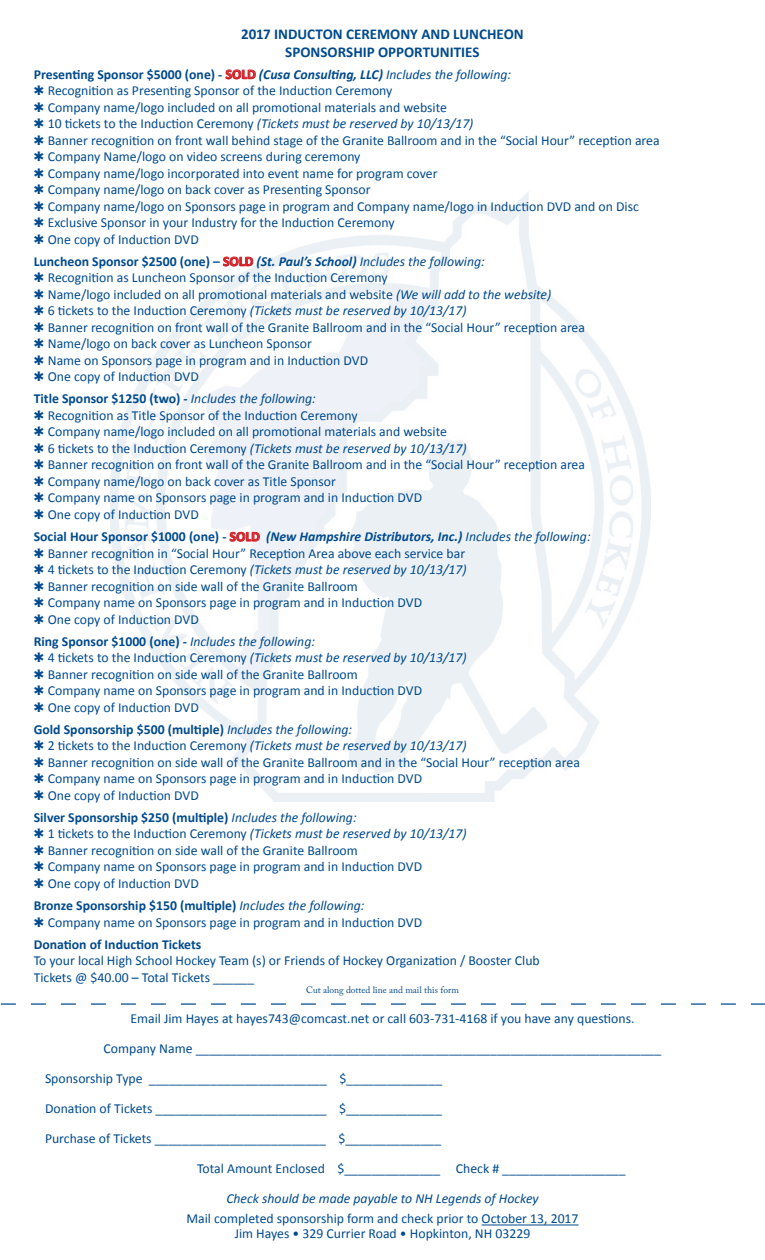
<style>
.page{position:relative;width:765px;height:1260px;background:#fff}
.page>*{position:absolute;margin:0;border:0;box-sizing:border-box;transform-origin:0 0}
.t1{font:700 15px/18px "Calibri";color:#004a8d;text-align:center}
.t2{font:13.75px/16.5px "Calibri";color:#004a8d}
.t3{font:italic 13.75px "Calibri";color:#004a8d}
.t4{font:700 13.75px "Calibri";color:#004a8d}
.t5{font:9.38px "Adobe Caslon Pro";color:#004a8d}
.s1{font-weight:700}
.s2{font-weight:700;color:#d1232a}
.s3{font-weight:700;font-style:italic}
.s4{font-style:italic}
</style>
<div class="page">
<img style="left:110px;top:192px;width:541px;height:610px">
<hr style="left:482px;top:1225px;width:97px;height:1px;background:#004a8d">
<svg style="left:225px;top:69px;width:31px;height:10px"></svg>
<svg style="left:223px;top:256px;width:30px;height:11px"></svg>
<svg style="left:230px;top:532px;width:30px;height:10px"></svg>
<svg style="left:1px;top:1003px;width:764px;height:2px"></svg>
<p class="t1" style="left:241px;top:25px;width:284px">2017 INDUCTON CEREMONY AND LUNCHEON<br>SPONSORSHIP OPPORTUNITIES</p>
<p class="t2" style="left:34px;top:66px;width:627px"><span class="s1">Presenting Sponsor $5000 (one) -</span> <span class="s2">SOLD</span> <span class="s3">(Cusa Consulting, LLC)</span> <span class="s4">Includes the following:<br></span>✱ Recognition as Presenting Sponsor of the Induction Ceremony<br>✱ Company name/logo included on all promotional materials and website<br>✱ 10 tickets to the Induction Ceremony <span class="s4">(Tickets must be reserved by 10/13/17)<br></span>✱ Banner recognition on front wall behind stage of the Granite Ballroom and in the “Social Hour” reception area ✱ Company Name/logo on video screens during ceremony<br>✱ Company name/logo incorporated into event name for program cover<br>✱ Company name/logo on back cover as Presenting Sponsor<br>✱ Company name/logo on Sponsors page in program and Company name/logo in Induction DVD and on Disc<br>✱ Exclusive Sponsor in your Industry for the Induction Ceremony<br>✱ One copy of Induction DVD</p>
<p class="t2" style="left:34px;top:253px;width:553px"><span class="s1">Luncheon Sponsor $2500 (one) –</span> <span class="s2">SOLD</span> <span class="s3">(St. Paul’s School)</span> <span class="s4">Includes the following:<br></span>✱ Recognition as Luncheon Sponsor of the Induction Ceremony<br>✱ Name/logo included on all promotional materials and website <span class="s4">(We will add to the website)<br></span>✱ 6 tickets to the Induction Ceremony <span class="s4">(Tickets must be reserved by 10/13/17)<br></span>✱ Banner recognition on front wall of the Granite Ballroom and in the “Social Hour” reception area ✱ Name/logo on back cover as Luncheon Sponsor<br>✱ Name on Sponsors page in program and in Induction DVD<br>✱ One copy of Induction DVD</p>
<p class="t2" style="left:34px;top:391px;width:553px"><span class="s1">Title Sponsor $1250 (two) -</span> <span class="s4">Includes the following:<br></span>✱ Recognition as Title Sponsor of the Induction Ceremony<br>✱ Company name/logo included on all promotional materials and website<br>✱ 6 tickets to the Induction Ceremony <span class="s4">(Tickets must be reserved by 10/13/17)<br></span>✱ Banner recognition on front wall of the Granite Ballroom and in the “Social Hour” reception area ✱ Company name/logo on back cover as Title Sponsor<br>✱ Company name on Sponsors page in program and in Induction DVD<br>✱ One copy of Induction DVD</p>
<p class="t2" style="left:34px;top:528px;width:558px"><span class="s1">Social Hour Sponsor $1000 (one) -</span> <span class="s2">SOLD</span> <span class="s3">(New Hampshire Distributors, Inc.)</span> <span class="s4">Includes the following: </span>✱ Banner recognition in “Social Hour” Reception Area above each service bar<br>✱ 4 tickets to the Induction Ceremony <span class="s4">(Tickets must be reserved by 10/13/17)<br></span>✱ Banner recognition on side wall of the Granite Ballroom<br>✱ Company name on Sponsors page in program and in Induction DVD<br>✱ One copy of Induction DVD</p>
<p class="t2" style="left:34px;top:633px;width:434px"><span class="s1">Ring Sponsor $1000 (one) -</span> <span class="s4">Includes the following:<br></span>✱ 4 tickets to the Induction Ceremony <span class="s4">(Tickets must be reserved by 10/13/17) </span>✱ Banner recognition on side wall of the Granite Ballroom<br>✱ Company name on Sponsors page in program and in Induction DVD<br>✱ One copy of Induction DVD</p>
<p class="t2" style="left:34px;top:721px;width:548px"><span class="s1">Gold Sponsorship $500 (multiple)</span> <span class="s4">Includes the following:<br></span>✱ 2 tickets to the Induction Ceremony <span class="s4">(Tickets must be reserved by 10/13/17)<br></span>✱ Banner recognition on side wall of the Granite Ballroom and in the “Social Hour” reception area ✱ Company name on Sponsors page in program and in Induction DVD<br>✱ One copy of Induction DVD</p>
<p class="t2" style="left:34px;top:809px;width:434px"><span class="s1">Silver Sponsorship $250 (multiple)</span> <span class="s4">Includes the following:<br></span>✱ 1 tickets to the Induction Ceremony <span class="s4">(Tickets must be reserved by 10/13/17) </span>✱ Banner recognition on side wall of the Granite Ballroom<br>✱ Company name on Sponsors page in program and in Induction DVD<br>✱ One copy of Induction DVD</p>
<p class="t2" style="left:34px;top:897px;width:390px"><span class="s1">Bronze Sponsorship $150 (multiple)</span> <span class="s4">Includes the following:<br></span>✱ Company name on Sponsors page in program and in Induction DVD</p>
<p class="t4" style="left:34px;top:935px;width:169px">Donation of Induction Tickets</p>
<p class="t2" style="left:34px;top:952px;width:508px">To your local High School Hockey Team (s) or Friends of Hockey Organization / Booster Club<br>Tickets @ $40.00 – Total Tickets ______</p>
<p class="t5" style="left:306px;top:984px;width:154px">Cut along dotted line and mail this form</p>
<p class="t2" style="left:130px;top:1010px;width:506px">Email Jim Hayes at hayes743@comcast.net or call 603-731-4168 if you have any questions.</p>
<p class="t2" style="left:104px;top:1040px;width:559px">Company Name ____________________________________________________________________</p>
<p class="t2" style="left:45px;top:1070px;width:399px">Sponsorship Type __________________________ $______________</p>
<p class="t2" style="left:45px;top:1100px;width:398px">Donation of Tickets _________________________ $______________</p>
<p class="t2" style="left:45px;top:1130px;width:398px">Purchase of Tickets _________________________ $______________</p>
<p class="t2" style="left:197px;top:1160px;width:430px">Total Amount Enclosed $______________ Check # __________________</p>
<p class="t3" style="left:226px;top:1189px;width:314px">Check should be made payable to NH Legends of Hockey</p>
<p class="t2" style="left:186px;top:1211px;width:394px;line-height:15px;text-align:center">Mail completed sponsorship form and check prior to October 13, 2017<br>Jim Hayes • 329 Currier Road • Hopkinton, NH 03229</p>
</div>
